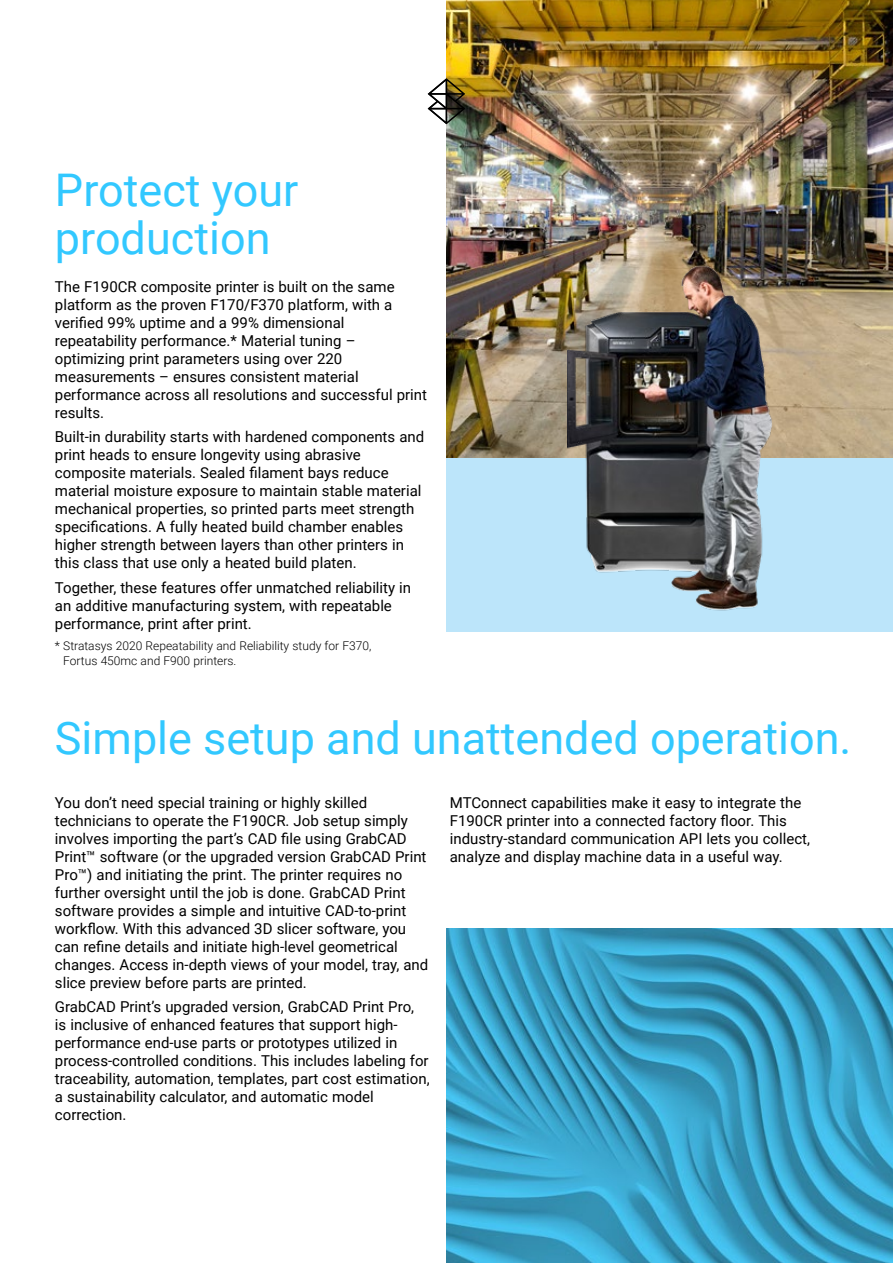
<style>
.page{position:relative;width:893px;height:1263px;background:#fff}
.page>*{position:absolute;margin:0;border:0;box-sizing:border-box;transform-origin:0 0}
.t1{font:45px/48px "Roboto";color:#32c8ff}
.t2{font:15px/18px "Roboto";color:#000}
.t3{font:300 12px/14.4px "Roboto";color:#000}
</style>
<div class="page">
<div style="left:446px;top:0;width:447px;height:631px;background:#bce5fa"></div>
<img style="left:446px;top:0;width:447px;height:457px">
<img style="left:446px;top:928px;width:447px;height:335px">
<img style="left:568px;top:260px;width:229px;height:351px">
<svg style="left:428px;top:78px;width:37px;height:46px"></svg>
<h1 class="t1" style="left:55px;top:165px;width:245px">Protect your production</h1>
<p class="t2" style="left:55px;top:277px;width:374px">The F190CR composite printer is built on the same platform as the proven F170/F370 platform, with a verified 99% uptime and a 99% dimensional repeatability performance.* Material tuning – optimizing print parameters using over 220 measurements – ensures consistent material performance across all resolutions and successful print results.</p>
<p class="t2" style="left:55px;top:428px;width:371px">Built-in durability starts with hardened components and print heads to ensure longevity using abrasive composite materials. Sealed filament bays reduce material moisture exposure to maintain stable material mechanical properties, so printed parts meet strength specifications. A fully heated build chamber enables higher strength between layers than other printers in this class that use only a heated build platen.</p>
<p class="t2" style="left:55px;top:578px;width:358px">Together, these features offer unmatched reliability in an additive manufacturing system, with repeatable performance, print after print.</p>
<p class="t3" style="left:63px;top:638px;width:310px;text-indent:-8px">* Stratasys 2020 Repeatability and Reliability study for F370,<br>Fortus 450mc and F900 printers.</p>
<h1 class="t1" style="left:55px;top:712px;width:798px">Simple setup and unattended operation.</h1>
<p class="t2" style="left:55px;top:793px;width:375px">You don’t need special training or highly skilled technicians to operate the F190CR. Job setup simply involves importing the part’s CAD file using GrabCAD Print™ software (or the upgraded version GrabCAD Print Pro™) and initiating the print. The printer requires no further oversight until the job is done. GrabCAD Print software provides a simple and intuitive CAD-to-print workflow. With this advanced 3D slicer software, you can refine details and initiate high-level geometrical changes. Access in-depth views of your model, tray, and slice preview before parts are printed.</p>
<p class="t2" style="left:55px;top:997px;width:376px">GrabCAD Print’s upgraded version, GrabCAD Print Pro,<br>is inclusive of enhanced features that support high&shy;performance end-use parts or prototypes utilized in process-controlled conditions. This includes labeling for traceability, automation, templates, part cost estimation, a sustainability calculator, and automatic model correction.</p>
<p class="t2" style="left:450px;top:793px;width:362px">MTConnect capabilities make it easy to integrate the F190CR printer into a connected factory floor. This industry-standard communication API lets you collect, analyze and display machine data in a useful way.</p>
</div>
